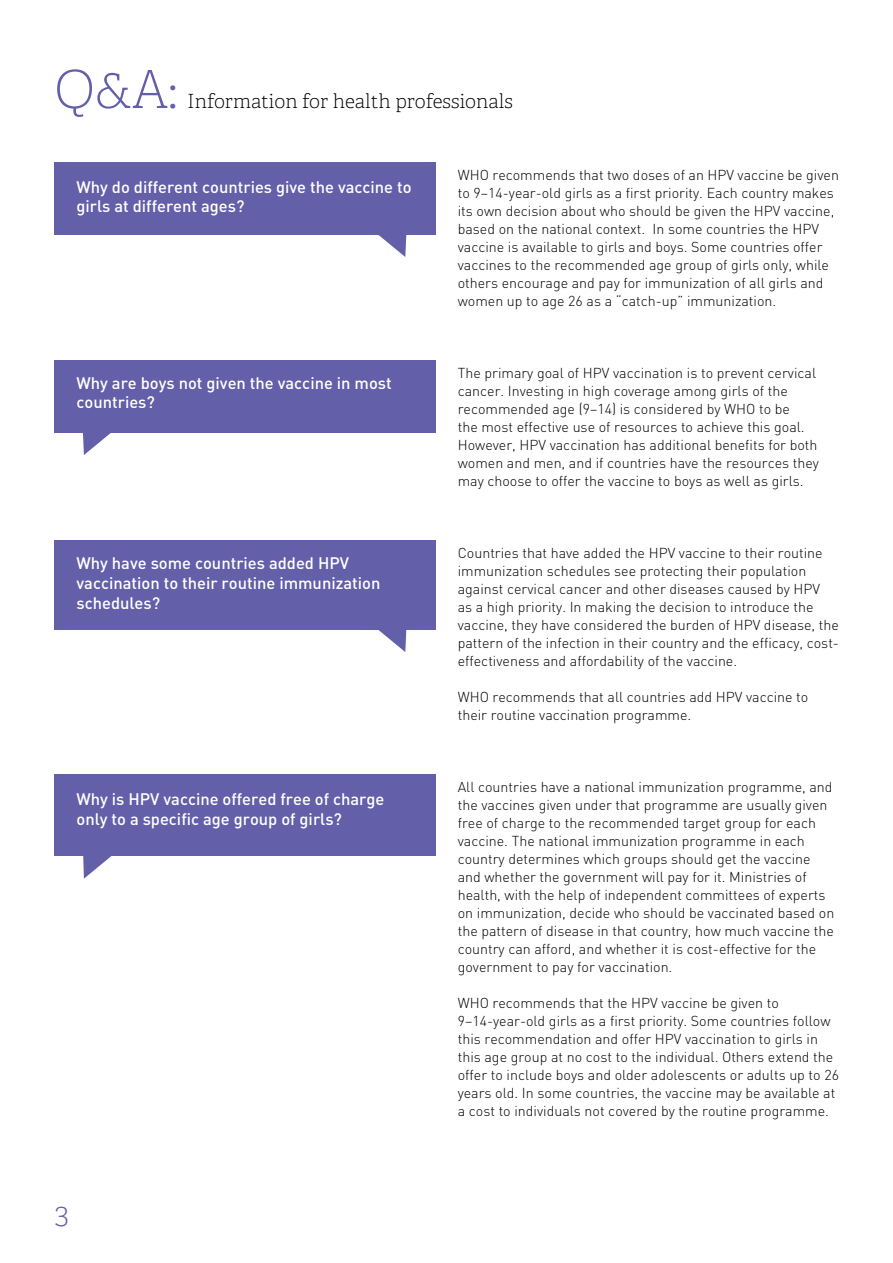
<style>
.page{position:relative;width:893px;height:1263px;background:#fff}
.page>*{position:absolute;margin:0;border:0;box-sizing:border-box;transform-origin:0 0}
.t1{font:100 52.5px "Adelle CYR";color:#635fa8}
.t2{font:100 30px "Adelle CYR";color:#635fa8}
.t3{font:100 19.5px "Adelle CYR";color:#000}
.t4{font:500 16.5px/19.8px "DIN Pro";color:#fff}
.t5{font:300 14.25px/18px "DIN Pro";color:#000}
.s1{font-size:46.5px}
</style>
<div class="page">
<div style="left:54px;top:162px;width:381px;height:72px;background:#635fa8"></div>
<svg style="left:375px;top:234px;width:32px;height:23px"></svg>
<div style="left:54px;top:360px;width:381px;height:72px;background:#635fa8"></div>
<svg style="left:82px;top:432px;width:32px;height:23px"></svg>
<div style="left:54px;top:540px;width:381px;height:89px;background:#635fa8"></div>
<svg style="left:375px;top:629px;width:32px;height:23px"></svg>
<div style="left:54px;top:774px;width:381px;height:82px;background:#635fa8"></div>
<svg style="left:83px;top:856px;width:29px;height:23px"></svg>
<h1 class="t1" style="left:54px;top:53px;width:125px">Q&amp;A<span class="s1">:</span></h1>
<h3 class="t3" style="left:187px;top:88px;width:327px">Information for health professionals</h3>
<p class="t4" style="left:76px;top:175px;width:337px">Why do different countries give the vaccine to girls at different ages?</p>
<p class="t4" style="left:76px;top:371px;width:317px">Why are boys not given the vaccine in most countries?</p>
<p class="t4" style="left:76px;top:552px;width:305px">Why have some countries added HPV vaccination to their routine immunization schedules?</p>
<p class="t4" style="left:76px;top:787px;width:309px">Why is HPV vaccine offered free of charge only to a specific age group of girls?</p>
<h2 class="t2" style="left:55px;top:1193px;width:16px">3</h2>
<p class="t5" style="left:458px;top:165px;width:383px">WHO recommends that two doses of an HPV vaccine be given to 9–14-year-old girls as a first priority. Each country makes its own decision about who should be given the HPV vaccine, based on the national context. In some countries the HPV vaccine is available to girls and boys. Some countries offer vaccines to the recommended age group of girls only, while others encourage and pay for immunization of all girls and women up to age 26 as a “catch-up” immunization.</p>
<p class="t5" style="left:458px;top:363px;width:363px">The primary goal of HPV vaccination is to prevent cervical cancer. Investing in high coverage among girls of the recommended age (9–14) is considered by WHO to be<br>the most effective use of resources to achieve this goal.<br>However, HPV vaccination has additional benefits for both women and men, and if countries have the resources they may choose to offer the vaccine to boys as well as girls.</p>
<p class="t5" style="left:458px;top:543px;width:383px">Countries that have added the HPV vaccine to their routine immunization schedules see protecting their population against cervical cancer and other diseases caused by HPV<br>as a high priority. In making the decision to introduce the vaccine, they have considered the burden of HPV disease, the pattern of the infection in their country and the efficacy, cost&shy;effectiveness and affordability of the vaccine.</p>
<p class="t5" style="left:458px;top:687px;width:352px">WHO recommends that all countries add HPV vaccine to their routine vaccination programme.</p>
<p class="t5" style="left:458px;top:777px;width:378px">All countries have a national immunization programme, and the vaccines given under that programme are usually given free of charge to the recommended target group for each vaccine. The national immunization programme in each country determines which groups should get the vaccine and whether the government will pay for it. Ministries of health, with the help of independent committees of experts on immunization, decide who should be vaccinated based on the pattern of disease in that country, how much vaccine the country can afford, and whether it is cost-effective for the government to pay for vaccination.</p>
<p class="t5" style="left:458px;top:993px;width:383px">WHO recommends that the HPV vaccine be given to 9–14-year-old girls as a first priority. Some countries follow this recommendation and offer HPV vaccination to girls in this age group at no cost to the individual. Others extend the offer to include boys and older adolescents or adults up to 26 years old. In some countries, the vaccine may be available at a cost to individuals not covered by the routine programme.</p>
</div>
